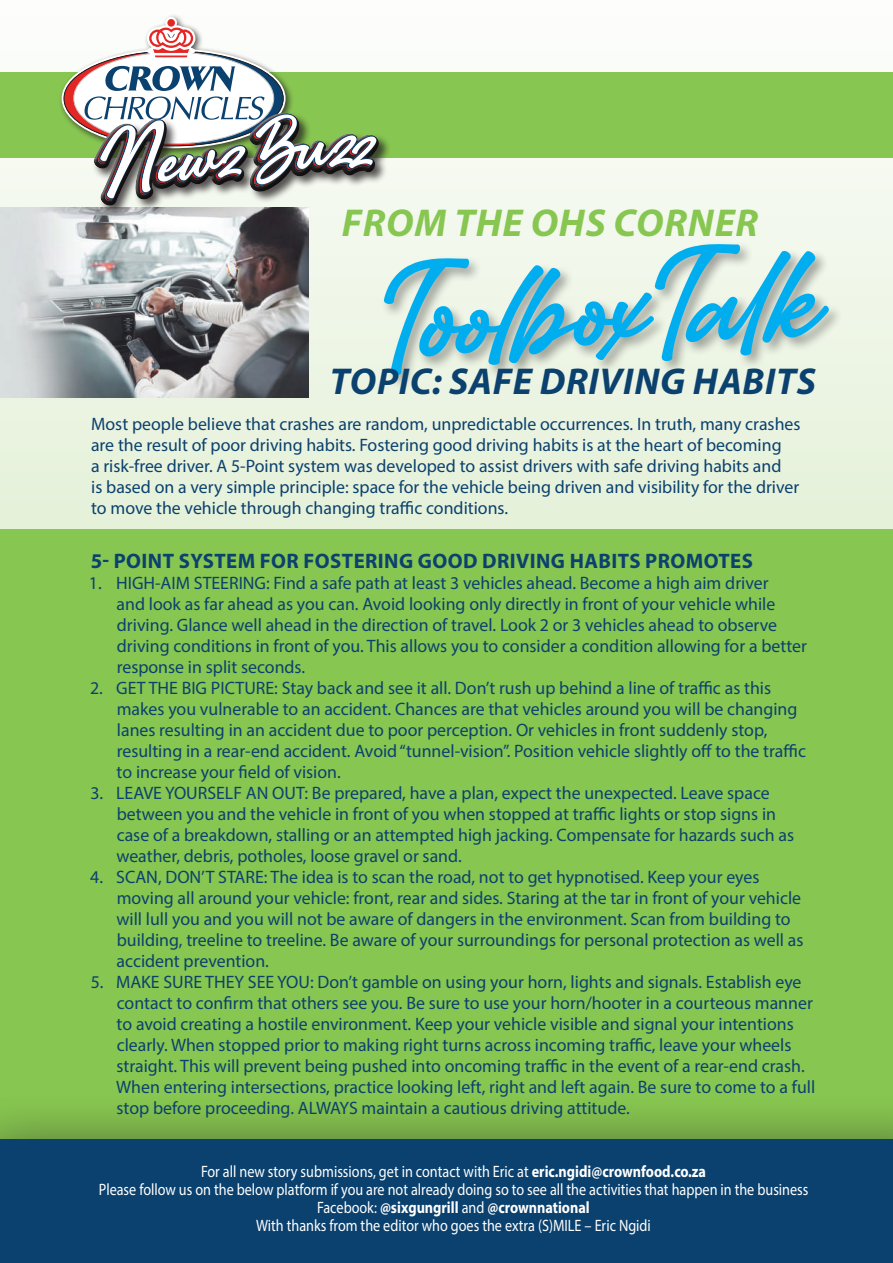
<style>
.page{position:relative;width:893px;height:1263px;background:#fff}
.page>*{position:absolute;margin:0;border:0;box-sizing:border-box;transform-origin:0 0}
.t1{font:113.1px "Amertha PERSONALUSEONLY";color:#00aeef}
.t2{font:italic 700 39px "Myriad Pro";letter-spacing:.02em;color:#87c650}
.t3{font:italic 700 37.5px "Myriad Pro";letter-spacing:.02em;color:#0b416e}
.t4{font:700 21px "Myriad Pro";letter-spacing:.02em;color:#0b416e}
.t5{font:18px/21px "Myriad Pro";color:#0b416e}
.t6{font:16.5px/18px "Myriad Pro";color:#fff;text-align:center;scale:.86 1}
.s1{font-weight:700}
</style>
<div class="page">
<svg style="left:0;top:157px;width:893px;height:372px;fill:#eaf3e0"></svg>
<div style="left:0;top:72px;width:893px;height:85px;background:#87c650"></div>
<div style="left:0;top:529px;width:893px;height:630px;background:#87c650"></div>
<div style="left:0;top:1093px;width:893px;height:170px;background:#231f20;opacity:.75"></div>
<div style="left:0;top:1140px;width:893px;height:123px;background:#0b416e"></div>
<div style="left:381px;top:241px;width:463px;height:149px;background:#231f20;opacity:.4"></div>
<img style="left:0;top:208px;width:308px;height:189px">
<div style="left:58px;top:14px;width:236px;height:143px;background:#231f20;opacity:.75"></div>
<div style="left:165px;top:17px;width:12px;height:12px;border:5px solid #fff;border-radius:50%"></div>
<div style="left:92px;top:111px;width:299px;height:107px;background:#231f20;opacity:.75"></div>
<svg style="left:64px;top:20px;width:319px;height:191px"></svg>
<h2 class="t2" style="left:342px;top:197px;width:418px">FROM THE OHS CORNER</h2>
<h1 class="t1" style="left:374px;top:225px;width:441px;rotate:-3deg">Too lbox Tal k</h1>
<h3 class="t3" style="left:330px;top:357px;width:488px">TOPIC: SAFE DRIVING HABITS</h3>
<p class="t5" style="left:91px;top:413px;width:711px">Most people believe that crashes are random, unpredictable occurrences. In truth, many crashes are the result of poor driving habits. Fostering good driving habits is at the heart of becoming<br>a risk-free driver. A 5-Point system was developed to assist drivers with safe driving habits and<br>is based on a very simple principle: space for the vehicle being driven and visibility for the driver to move the vehicle through changing traffic conditions.</p>
<p class="t4" style="left:91px;top:547px;width:664px">5- POINT SYSTEM FOR FOSTERING GOOD DRIVING HABITS PROMOTES</p>
<p class="t5" style="left:117px;top:572px;width:692px;text-indent:-28px">1. HIGH-AIM STEERING: Find a safe path at least 3 vehicles ahead. Become a high aim driver<br>and look as far ahead as you can. Avoid looking only directly in front of your vehicle while driving. Glance well ahead in the direction of travel. Look 2 or 3 vehicles ahead to observe driving conditions in front of you. This allows you to consider a condition allowing for a better response in split seconds.</p>
<p class="t5" style="left:117px;top:677px;width:691px;text-indent:-27px">2. GET THE BIG PICTURE: Stay back and see it all. Don’t rush up behind a line of traffic as this makes you vulnerable to an accident. Chances are that vehicles around you will be changing lanes resulting in an accident due to poor perception. Or vehicles in front suddenly stop, resulting in a rear-end accident. Avoid “tunnel-vision”. Position vehicle slightly off to the traffic to increase your field of vision.</p>
<p class="t5" style="left:116px;top:782px;width:679px;text-indent:-26px">3. LEAVE YOURSELF AN OUT: Be prepared, have a plan, expect the unexpected. Leave space between you and the vehicle in front of you when stopped at traffic lights or stop signs in case of a breakdown, stalling or an attempted high jacking. Compensate for hazards such as weather, debris, potholes, loose gravel or sand.</p>
<p class="t5" style="left:116px;top:866px;width:689px;text-indent:-26px">4. SCAN, DON’T STARE: The idea is to scan the road, not to get hypnotised. Keep your eyes moving all around your vehicle: front, rear and sides. Staring at the tar in front of your vehicle will lull you and you will not be aware of dangers in the environment. Scan from building to building, treeline to treeline. Be aware of your surroundings for personal protection as well as accident prevention.</p>
<p class="t5" style="left:116px;top:971px;width:700px;text-indent:-26px">5. MAKE SURE THEY SEE YOU: Don’t gamble on using your horn, lights and signals. Establish eye contact to confirm that others see you. Be sure to use your horn/hooter in a courteous manner to avoid creating a hostile environment. Keep your vehicle visible and signal your intentions clearly. When stopped prior to making right turns across incoming traffic, leave your wheels straight. This will prevent being pushed into oncoming traffic in the event of a rear-end crash.<br>When entering intersections, practice looking left, right and left again. Be sure to come to a full stop before proceeding. ALWAYS maintain a cautious driving attitude.</p>
<p class="t6" style="left:99px;top:1162px;width:827px">For all new story submissions, get in contact with Eric at <span class="s1">eric.ngidi@crownfood.co.za<br></span>Please follow us on the below platform if you are not already doing so to see all the activities that happen in the business Facebook: <span class="s1">@sixgungrill</span> and <span class="s1">@crownnational<br></span>With thanks from the editor who goes the extra (S)MILE – Eric Ngidi</p>
</div>
